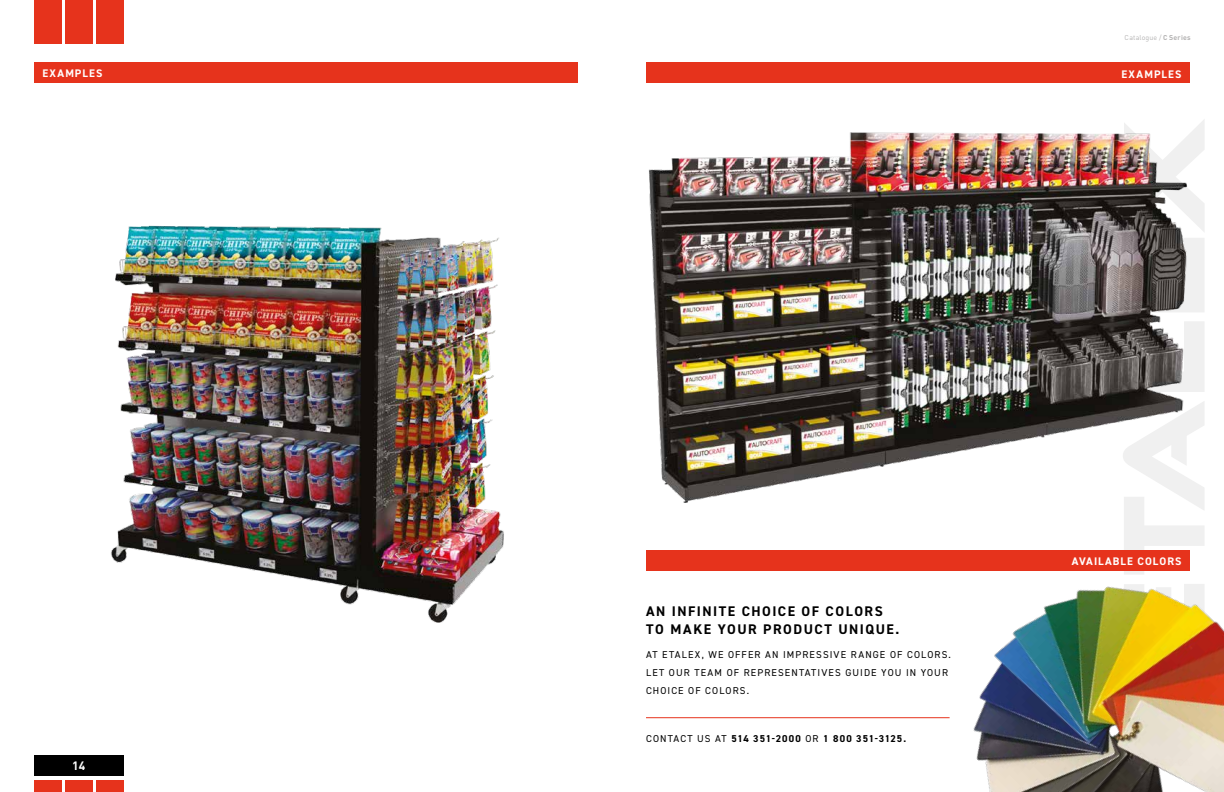
<style>
.page{position:relative;width:1224px;height:792px;background:#fff}
.page>*{position:absolute;margin:0;border:0;box-sizing:border-box;transform-origin:0 0}
.t1{font:700 14px/18px "DIN2014";letter-spacing:.105em;color:#000}
.t2{font:700 12px "DIN Pro";color:#fff}
.t3{font:700 11px "DIN2014";letter-spacing:.1em;color:#fff}
.t4{font:10px/18px "DIN2014";letter-spacing:.11em;color:#000}
.t5{font:700 10px "DIN2014";letter-spacing:.1em;color:#000}
.t6{font:7px "DIN Pro";letter-spacing:.025em;color:#b3b2b2}
.s1{font-weight:700}
.s2{font-weight:400}
</style>
<div class="page">
<div style="left:34px;top:0;width:27px;height:43px;background:#e6331c"></div>
<div style="left:65px;top:0;width:27px;height:43px;background:#e6331c"></div>
<div style="left:96px;top:0;width:27px;height:43px;background:#e6331c"></div>
<div style="left:34px;top:756px;width:89px;height:20px;background:#000"></div>
<div style="left:34px;top:780px;width:27px;height:12px;background:#e6331c"></div>
<div style="left:65px;top:780px;width:27px;height:12px;background:#e6331c"></div>
<div style="left:96px;top:780px;width:27px;height:12px;background:#e6331c"></div>
<svg style="left:1123px;top:402px;width:81px;height:172px"></svg>
<svg style="left:1190px;top:321px;width:14px;height:71px"></svg>
<svg style="left:1124px;top:120px;width:80px;height:192px"></svg>
<div style="left:34px;top:63px;width:544px;height:20px;background:#e6331c"></div>
<div style="left:646px;top:63px;width:544px;height:20px;background:#e6331c"></div>
<img style="left:648px;top:130px;width:542px;height:377px">
<img style="left:111px;top:225px;width:393px;height:398px">
<img style="left:973px;top:584px;width:251px;height:208px">
<div style="left:646px;top:550px;width:544px;height:20px;background:#e6331c"></div>
<hr style="left:646px;top:717px;width:304px;height:1px;background:#e6331c">
<p class="t6" style="left:1125px;top:32px;width:68px">Catalogue / <span class="s1">C Series</span></p>
<p class="t3" style="left:43px;top:66px;width:61px">EXAMPLES</p>
<p class="t3" style="left:1122px;top:67px;width:61px">EXAMPLES</p>
<p class="t2" style="left:72px;top:758px;width:15px">14</p>
<h1 class="t1" style="left:646px;top:602px;width:255px">AN INFINITE CHOICE OF COLORS<br>TO MAKE YOUR PRODUCT UNIQUE.</h1>
<p class="t4" style="left:646px;top:645px;width:306px">AT ETALEX, WE OFFER AN IMPRESSIVE RANGE OF COLORS.<br>LET OUR TEAM OF REPRESENTATIVES GUIDE YOU IN YOUR<br>CHOICE OF COLORS.</p>
<p class="t5" style="left:646px;top:732px;width:262px"><span class="s2">CONTACT US AT</span> 514 351-2000 <span class="s2">OR</span> 1 800 351-3125.</p>
<p class="t3" style="left:1072px;top:554px;width:111px">AVAILABLE COLORS</p>
</div>
